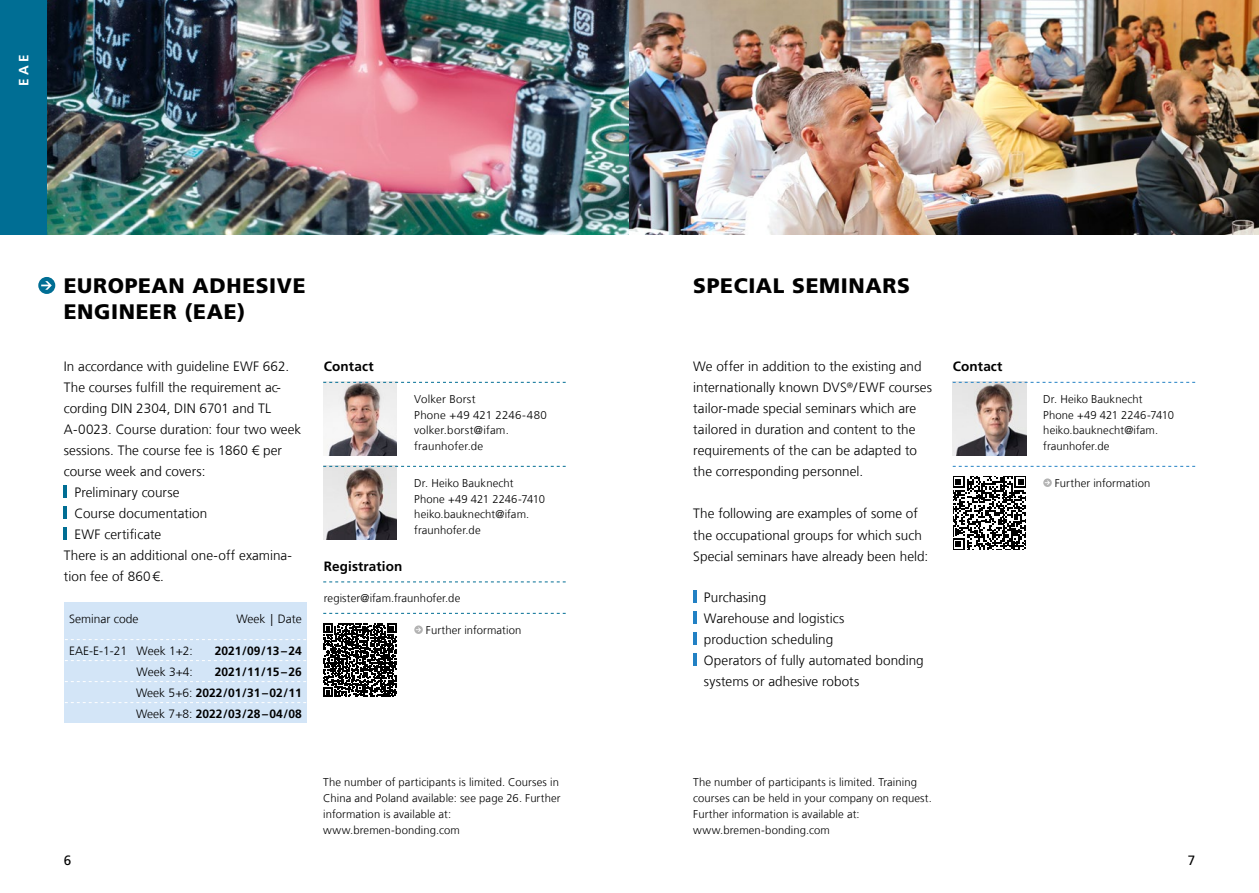
<style>
.page{position:relative;width:1259px;height:893px;background:#fff}
.page>*{position:absolute;margin:0;border:0;box-sizing:border-box;transform-origin:0 0}
.t1{font:900 21px/26.2px "Frutiger LT Com";letter-spacing:.03em;color:#000}
.t2{font:300 13.5px/21px "Frutiger LT Com";letter-spacing:.005em;color:#000}
.t3{font:700 13.5px "Frutiger LT Com";letter-spacing:.01em;color:#000}
.t4{font:700 13.5px "Frutiger LT Com";color:#fff}
.t5{font:13.5px "Frutiger LT Com";color:#000}
.t6{font:700 12px/21px "Frutiger LT Com";color:#000;text-align:justify}
.t7{font:300 12px "Frutiger LT Com";color:#000}
.t8{font:300 11.25px/15.8px "Frutiger LT Com";letter-spacing:.01em;color:#000}
.s1{font-weight:300}
</style>
<div class="page">
<svg style="left:414px;top:625px;width:9px;height:9px"></svg>
<svg style="left:416px;top:628px;width:5px;height:4px"></svg>
<svg style="left:1043px;top:478px;width:8px;height:9px"></svg>
<svg style="left:1044px;top:481px;width:6px;height:4px"></svg>
<img style="left:47px;top:0;width:582px;height:235px">
<div style="left:0;top:0;width:47px;height:235px;background:#006e94"></div>
<svg style="left:64px;top:485px;width:3px;height:12px"></svg>
<svg style="left:64px;top:506px;width:3px;height:12px"></svg>
<svg style="left:64px;top:527px;width:3px;height:12px"></svg>
<div style="left:38px;top:277px;width:17px;height:17px;background:#006e94;border-radius:50%"></div>
<svg style="left:41px;top:281px;width:11px;height:9px"></svg>
<img style="left:323px;top:383px;width:74px;height:72px">
<img style="left:323px;top:467px;width:74px;height:72px">
<img style="left:952px;top:383px;width:74px;height:72px">
<svg style="left:323px;top:382px;width:243px;height:1px"></svg>
<svg style="left:323px;top:466px;width:243px;height:1px"></svg>
<svg style="left:323px;top:581px;width:243px;height:1px"></svg>
<svg style="left:323px;top:613px;width:243px;height:1px"></svg>
<div style="left:64px;top:602px;width:242px;height:121px;background:#d3e5f7"></div>
<svg style="left:693px;top:590px;width:3px;height:12px"></svg>
<svg style="left:693px;top:611px;width:3px;height:12px"></svg>
<svg style="left:693px;top:632px;width:3px;height:12px"></svg>
<svg style="left:693px;top:653px;width:3px;height:12px"></svg>
<img style="left:629px;top:0;width:630px;height:235px">
<svg style="left:952px;top:382px;width:243px;height:1px"></svg>
<svg style="left:952px;top:466px;width:243px;height:1px"></svg>
<svg style="left:65px;top:639px;width:241px;height:1px"></svg>
<svg style="left:65px;top:660px;width:241px;height:1px"></svg>
<svg style="left:65px;top:681px;width:241px;height:1px"></svg>
<svg style="left:65px;top:702px;width:241px;height:1px"></svg>
<svg style="left:323px;top:623px;width:74px;height:74px"></svg>
<svg style="left:953px;top:476px;width:73px;height:74px"></svg>
<p class="t4" style="left:15px;top:86px;width:33px;rotate:-90deg">EAE</p>
<h1 class="t1" style="left:64px;top:272px;width:243px">EUROPEAN ADHESIVE<br>ENGINEER (EAE)</h1>
<p class="t2" style="left:64px;top:356px;width:227px">In accordance with guideline EWF 662.</p>
<p class="t2" style="left:64px;top:377px;width:219px">The courses fulfill the requirement ac-</p>
<p class="t2" style="left:64px;top:398px;width:209px">cording DIN 2304, DIN 6701 and TL</p>
<p class="t2" style="left:64px;top:419px;width:239px">A-0023. Course duration: four two week</p>
<p class="t2" style="left:64px;top:440px;width:220px">sessions. The course fee is 1860 € per</p>
<p class="t2" style="left:64px;top:461px;width:143px">course week and covers:</p>
<p class="t2" style="left:74px;top:482px;width:107px">Preliminary course</p>
<p class="t2" style="left:74px;top:503px;width:134px">Course documentation</p>
<p class="t2" style="left:74px;top:524px;width:88px">EWF certificate</p>
<p class="t2" style="left:64px;top:545px;width:230px">There is an additional one-off examina-</p>
<p class="t2" style="left:64px;top:566px;width:102px">tion fee of 860€.</p>
<p class="t7" style="left:69px;top:612px;width:71px">Seminar code</p>
<p class="t7" style="left:236px;top:612px;width:67px">Week | Date</p>
<p class="t7" style="left:69px;top:643px;width:125px">EAE-E-1-21 Week 1+2:</p>
<p class="t6" style="left:215px;top:640px;width:89px">2021/09/13–24</p>
<p class="t7" style="left:137px;top:664px;width:58px">Week 3+4:</p>
<p class="t6" style="left:136px;top:661px;width:167px;text-indent:79px">2021/11/15–26<br><span class="s1">Week 5+6:</span> 2022/01/31–02/11<br><span class="s1">Week 7+8:</span> 2022/03/28–04/08</p>
<p class="t3" style="left:324px;top:358px;width:51px">Contact</p>
<p class="t8" style="left:414px;top:391px;width:134px">Volker Borst<br>Phone +49 421 2246-480 volker.borst@ifam. fraunhofer.de</p>
<p class="t8" style="left:414px;top:475px;width:132px">Dr. Heiko Bauknecht<br>Phone +49 421 2246-7410 heiko.bauknecht@ifam. fraunhofer.de</p>
<p class="t3" style="left:324px;top:558px;width:80px">Registration</p>
<p class="t8" style="left:324px;top:591px;width:138px">register@ifam.fraunhofer.de</p>
<p class="t8" style="left:426px;top:622px;width:97px">Further information</p>
<p class="t8" style="left:323px;top:774px;width:239px">The number of participants is limited. Courses in China and Poland available: see page 26. Further information is available at: www.bremen-bonding.com</p>
<h1 class="t1" style="left:693px;top:272px;width:218px">SPECIAL SEMINARS</h1>
<p class="t2" style="left:693px;top:356px;width:240px">We offer in addition to the existing and internationally known DVS<sup>®</sup>/EWF courses tailor-made special seminars which are tailored in duration and content to the requirements of the can be adapted to the corresponding personnel.</p>
<p class="t2" style="left:693px;top:503px;width:237px">The following are examples of some of the occupational groups for which such<br>Special seminars have already been held:</p>
<p class="t2" style="left:704px;top:587px;width:221px">Purchasing<br>Warehouse and logistics<br>production scheduling<br>Operators of fully automated bonding systems or adhesive robots</p>
<p class="t3" style="left:952px;top:358px;width:51px">Contact</p>
<p class="t8" style="left:693px;top:774px;width:240px">The number of participants is limited. Training courses can be held in your company on request.<br>Further information is available at: www.bremen-bonding.com</p>
<p class="t8" style="left:1043px;top:391px;width:132px">Dr. Heiko Bauknecht<br>Phone +49 421 2246-7410 heiko.bauknecht@ifam. fraunhofer.de</p>
<p class="t8" style="left:1055px;top:475px;width:97px">Further information</p>
<p class="t5" style="left:64px;top:852px;width:9px">6</p>
<p class="t5" style="left:1187px;top:852px;width:9px">7</p>
</div>
